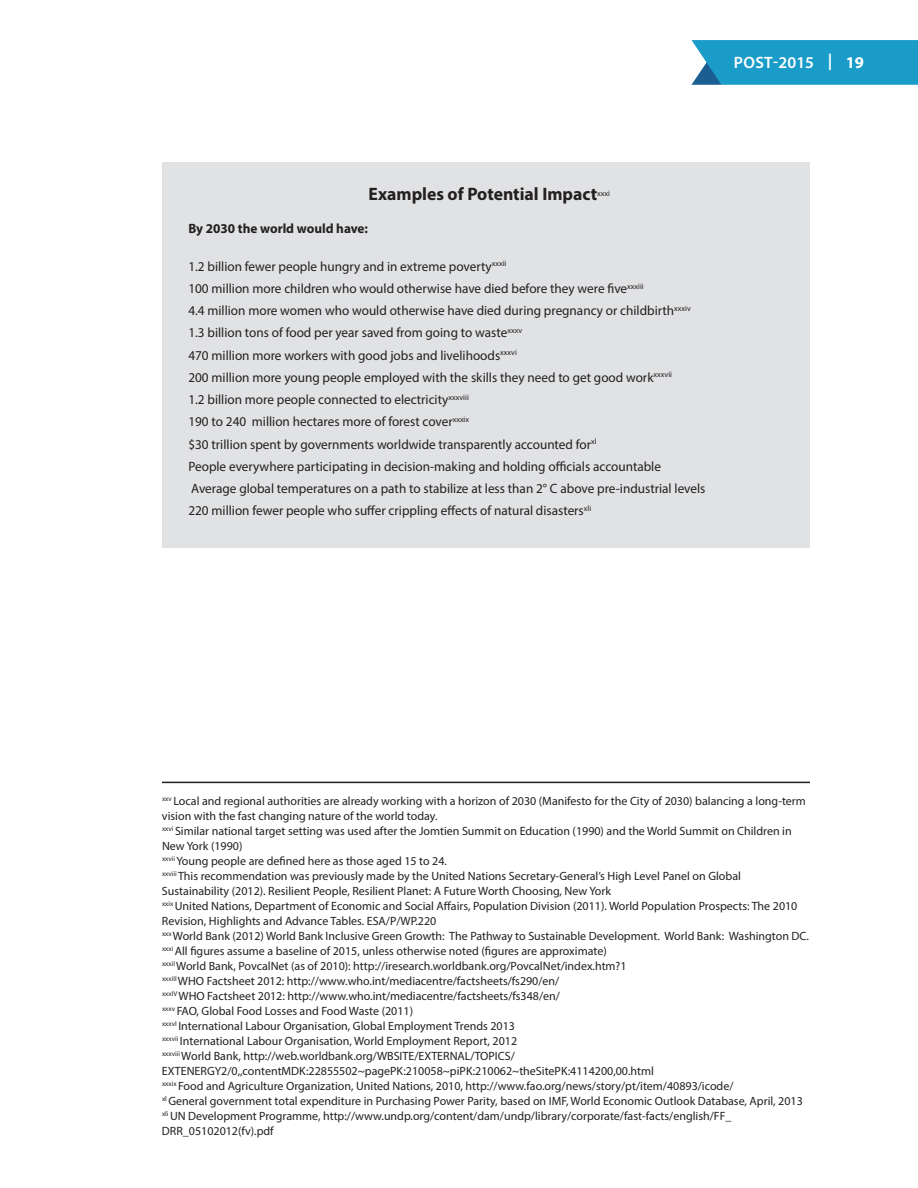
<style>
.page{position:relative;width:918px;height:1188px;background:#fff}
.page>*{position:absolute;margin:0;border:0;box-sizing:border-box;transform-origin:0 0}
.t1{font:700 18px "Myriad Pro";color:#231f20}
.t2{font:600 16.5px "Myriad Pro";letter-spacing:.01em;color:#fff}
.t3{font:13.5px/22.2px "Myriad Pro";color:#231f20}
.t4{font:700 13.5px "Myriad Pro";color:#231f20}
.t5{font:12px/15px "Myriad Pro";color:#231f20}
.t6{font:7.8px "Myriad Pro";color:#231f20}
.s1{font-weight:700}
</style>
<div class="page">
<svg style="left:692px;top:40px;width:226px;height:45px;background:#239dc8"></svg>
<div style="left:162px;top:162px;width:648px;height:385px;background:#e1e2e4"></div>
<hr style="left:162px;top:782px;width:648px;height:1px;background:#231f20">
<h2 class="t2" style="left:734px;top:52px;width:132px">Post-2015 <span class="s1">| 19</span></h2>
<h1 class="t1" style="left:369px;top:182px;width:230px">Examples of Potential Impact</h1>
<p class="t6" style="left:597px;top:188px;width:14px">xxxi</p>
<p class="t4" style="left:188px;top:219px;width:181px">By 2030 the world would have:</p>
<p class="t3" style="left:188px;top:255px;width:519px">1.2 billion fewer people hungry and in extreme poverty<sup>xxxii<br></sup>100 million more children who would otherwise have died before they were five<sup>xxxiii<br></sup>4.4 million more women who would otherwise have died during pregnancy or childbirth<sup>xxxiv </sup>1.3 billion tons of food per year saved from going to waste<sup>xxxv<br></sup>470 million more workers with good jobs and livelihoods<sup>xxxvi<br></sup>200 million more young people employed with the skills they need to get good work<sup>xxxvii<br></sup>1.2 billion more people connected to electricity<sup>xxxviii<br></sup>190 to 240 million hectares more of forest cover<sup>xxxix<br></sup>$30 trillion spent by governments worldwide transparently accounted for<sup>xl<br></sup>People everywhere participating in decision-making and holding officials accountable Average global temperatures on a path to stabilize at less than 2° C above pre-industrial levels 220 million fewer people who suffer crippling effects of natural disasters<sup>xli</sup></p>
<p class="t5" style="left:162px;top:793px;width:649px"><sup>xxv</sup> Local and regional authorities are already working with a horizon of 2030 (Manifesto for the City of 2030) balancing a long-term vision with the fast changing nature of the world today.<br><sup>xxvi</sup> Similar national target setting was used after the Jomtien Summit on Education (1990) and the World Summit on Children in New York (1990)<br><sup>xxvii</sup> Young people are defined here as those aged 15 to 24.<br><sup>xxviii</sup> This recommendation was previously made by the United Nations Secretary-General’s High Level Panel on Global Sustainability (2012). Resilient People, Resilient Planet: A Future Worth Choosing, New York<br><sup>xxix</sup> United Nations, Department of Economic and Social Affairs, Population Division (2011). World Population Prospects: The 2010<br>Revision, Highlights and Advance Tables. ESA/P/WP.220<br><sup>xxx</sup> World Bank (2012) World Bank Inclusive Green Growth: The Pathway to Sustainable Development. World Bank: Washington DC. <sup>xxxi</sup> All figures assume a baseline of 2015, unless otherwise noted (figures are approximate)<br><sup>xxxiI</sup> World Bank, PovcalNet (as of 2010): http://iresearch.worldbank.org/PovcalNet/index.htm?1<br><sup>xxxiII</sup> WHO Factsheet 2012: http://www.who.int/mediacentre/factsheets/fs290/en/<br><sup>xxxIV</sup> WHO Factsheet 2012: http://www.who.int/mediacentre/factsheets/fs348/en/<br><sup>xxxv</sup> FAO, Global Food Losses and Food Waste (2011)<br><sup>xxxvI</sup> International Labour Organisation, Global Employment Trends 2013<br><sup>xxxvii</sup> International Labour Organisation, World Employment Report, 2012<br><sup>xxxviii</sup> World Bank, http://web.worldbank.org/WBSITE/EXTERNAL/TOPICS/ EXTENERGY2/0,,contentMDK:22855502~pagePK:210058~piPK:210062~theSitePK:4114200,00.html<br><sup>xxxix</sup> Food and Agriculture Organization, United Nations, 2010, http://www.fao.org/news/story/pt/item/40893/icode/<br><sup>xl</sup> General government total expenditure in Purchasing Power Parity, based on IMF, World Economic Outlook Database, April, 2013 <sup>xli</sup> UN Development Programme, http://www.undp.org/content/dam/undp/library/corporate/fast-facts/english/FF_ DRR_05102012(fv).pdf</p>
</div>
